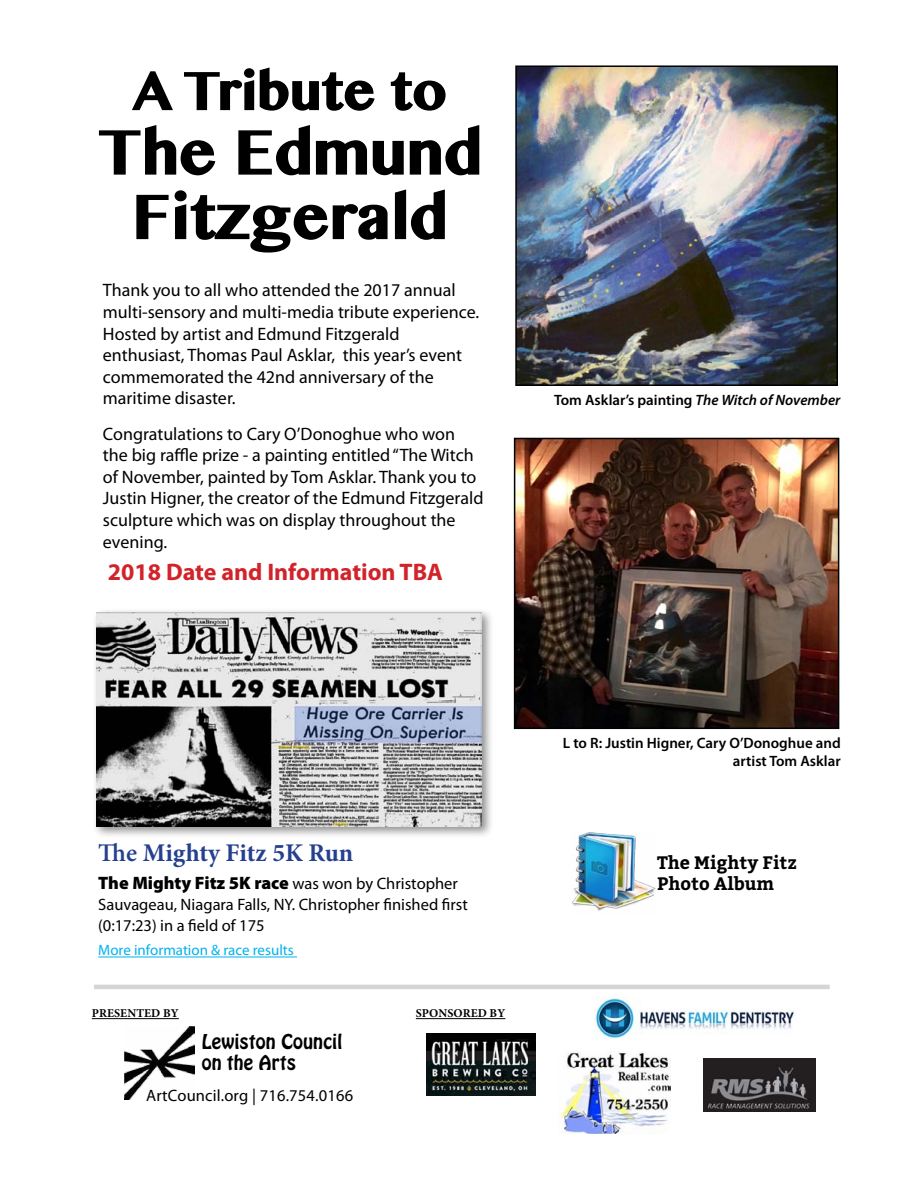
<style>
.page{position:relative;width:918px;height:1188px;background:#fff}
.page>*{position:absolute;margin:0;border:0;box-sizing:border-box;transform-origin:0 0}
.t1{font:700 61.5px/64.5px "Lao MN";color:#000;text-align:center}
.t2{font:700 52.5px "Lao MN";color:#000}
.t3{font:700 25.5px "Minion Pro";color:#25408f}
.t4{font:700 24px "Myriad Pro";color:#d2232a}
.t5{font:18px/21.6px "Myriad Pro";color:#000}
.t6{font:900 18px "Myriad Pro";color:#000}
.t7{font:18px/21.6px "Hobo Std";letter-spacing:.01em;color:#000}
.t8{font:700 18px/21.6px "Bitter";color:#000}
.t9{font:16.5px/21px "Myriad Pro";color:#000}
.t10{font:600 15px/18px "Myriad Pro";color:#000;text-align:right}
.t11{font:15px "Myriad Pro";color:#00b3eb}
.t12{font:700 12px "Minion Pro";letter-spacing:.01em;color:#000}
.s1{font-style:italic}
.s2{font-weight:600}
.s3{font-weight:400;font-size:16.5px}
</style>
<div class="page">
<hr style="left:94px;top:985px;width:736px;height:4px;background:#d3d5d6">
<hr style="left:416px;top:1018px;width:89px;height:1px;background:#000">
<hr style="left:92px;top:1018px;width:87px;height:1px;background:#000">
<img style="left:124px;top:1026px;width:71px;height:74px">
<img style="left:572px;top:832px;width:84px;height:79px">
<div style="left:92px;top:608px;width:402px;height:231px;background:#000;opacity:.45"></div>
<img style="left:96px;top:612px;width:385px;height:214px">
<hr style="left:98px;top:957px;width:199px;height:1px;background:#00b3eb">
<img style="left:594px;top:998px;width:202px;height:40px">
<img style="left:558px;top:1052px;width:112px;height:82px">
<img style="left:426px;top:1034px;width:110px;height:61px">
<img style="left:703px;top:1058px;width:112px;height:53px">
<img style="left:518px;top:68px;width:317px;height:315px">
<div style="left:515px;top:65px;width:323px;height:321px;border:2px solid #000"></div>
<svg style="left:132px;top:71px;width:41px;height:40px"></svg>
<svg style="left:184px;top:67px;width:191px;height:44px"></svg>
<svg style="left:390px;top:72px;width:56px;height:39px"></svg>
<svg style="left:98px;top:125px;width:118px;height:51px"></svg>
<svg style="left:238px;top:125px;width:242px;height:51px"></svg>
<svg style="left:136px;top:190px;width:252px;height:63px"></svg>
<svg style="left:394px;top:189px;width:51px;height:51px"></svg>
<img style="left:517px;top:441px;width:319px;height:285px">
<div style="left:514px;top:438px;width:325px;height:291px;border:2px solid #000"></div>
<h2 class="t2" style="left:133px;top:56px;width:315px">A Tribute to</h2>
<h1 class="t1" style="left:97px;top:122px;width:386px">The Edmund<br>Fitzgerald</h1>
<p class="t5" style="left:103px;top:279px;width:378px">Thank you to all who attended the 2017 annual multi-sensory and multi-media tribute experience.<br>Hosted by artist and Edmund Fitzgerald enthusiast, Thomas Paul Asklar, this year’s event commemorated the 42nd anniversary of the maritime disaster.</p>
<p class="t5" style="left:103px;top:422px;width:382px">Congratulations to Cary O’Donoghue who won the big raffle prize - a painting entitled “The Witch of November, painted by Tom Asklar. Thank you to Justin Higner, the creator of the Edmund Fitzgerald sculpture which was on display throughout the evening.</p>
<h3 class="t4" style="left:108px;top:556px;width:336px">2018 Date and Information TBA</h3>
<p class="t10" style="left:554px;top:390px;width:288px">Tom Asklar’s painting <span class="s1">The Witch of November</span></p>
<h3 class="t3" style="left:98px;top:835px;width:257px"><span class="s2">The</span> MIGHTY FITZ 5K RUN</h3>
<p class="t6" style="left:98px;top:872px;width:361px">The Mighty Fitz 5K race <span class="s3">was won by Christopher</span></p>
<p class="t9" style="left:98px;top:893px;width:371px">Sauvageau, Niagara Falls, NY. Christopher finished first (0:17:23) in a field of 175</p>
<p class="t11" style="left:98px;top:941px;width:197px">More information &amp; race results</p>
<p class="t12" style="left:92px;top:1005px;width:9px">PRE</p>
<p class="t12" style="left:114px;top:1005px;width:66px">SENTED BY</p>
<p class="t12" style="left:416px;top:1005px;width:91px">SPONSORED BY</p>
<p class="t7" style="left:202px;top:1031px;width:142px">Lewiston Council on the Arts</p>
<p class="t9" style="left:146px;top:1085px;width:208px">ArtCouncil.org | 716.754.0166</p>
<p class="t10" style="left:563px;top:733px;width:279px">L to R: Justin Higner, Cary O’Donoghue and artist Tom Asklar</p>
<p class="t8" style="left:657px;top:851px;width:141px">The Mighty Fitz<br>Photo Album</p>
</div>
